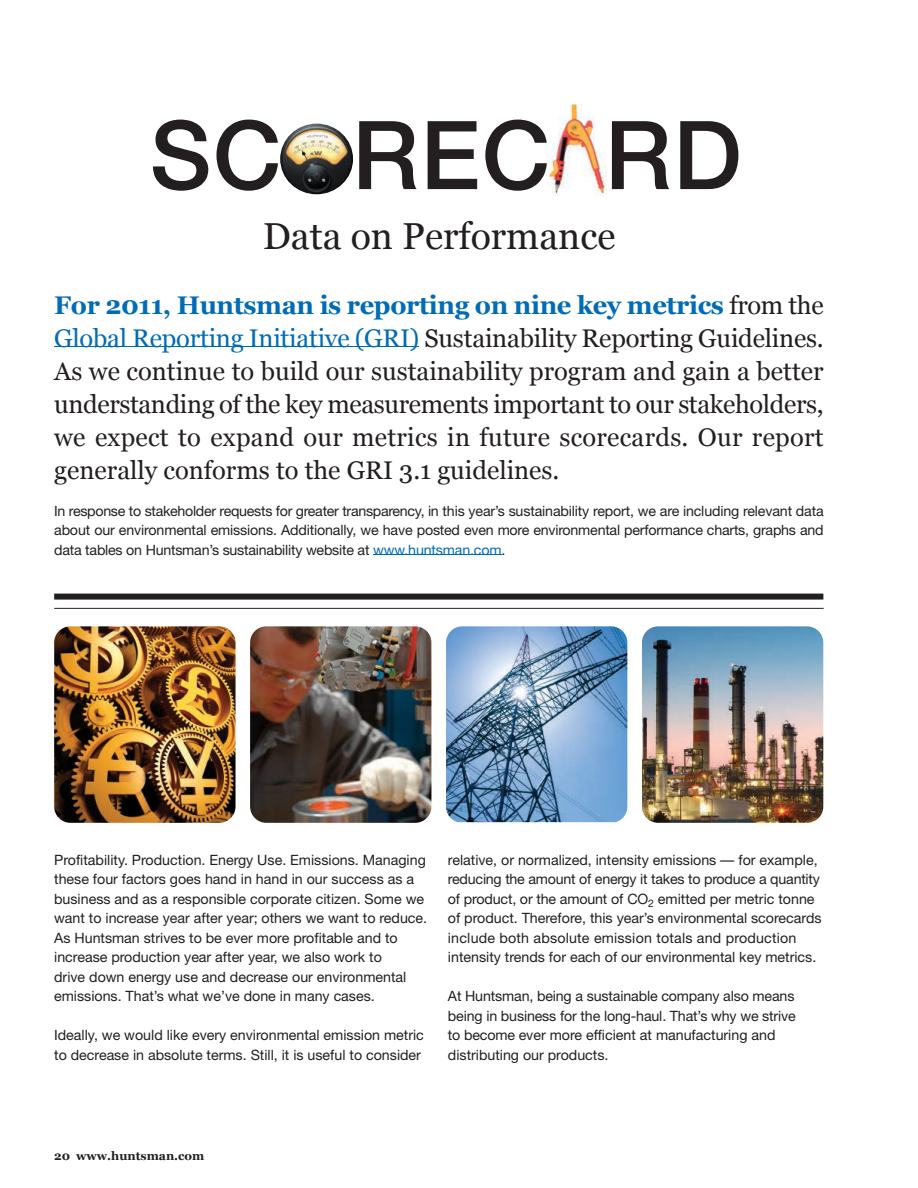
<style>
.page{position:relative;width:918px;height:1188px;background:#fff}
.page>*{position:absolute;margin:0;border:0;box-sizing:border-box;transform-origin:0 0}
.t1{font:500 95.1px "Helvetica Neue";letter-spacing:.015em;color:#231f20}
.t2{font:37.5px "Georgia";color:#231f20}
.t3{font:25.5px/33px "Georgia";color:#231f20;text-align:justify}
.t4{font:14.25px/19.5px "Helvetica Neue";color:#231f20}
.t5{font:700 12px "Georgia";color:#231f20}
.s1{font-weight:700;color:#006cb7}
.s2{color:#006cb7}
</style>
<div class="page">
<img style="left:280px;top:124px;width:73px;height:70px">
<img style="left:546px;top:104px;width:60px;height:92px">
<hr style="left:54px;top:608px;width:770px;height:1px;background:#231f20">
<div style="left:54px;top:594px;width:769px;height:6px;background:#231f20"></div>
<img style="left:54px;top:626px;width:182px;height:197px">
<img style="left:250px;top:626px;width:181px;height:197px">
<img style="left:446px;top:626px;width:181px;height:196px">
<img style="left:642px;top:626px;width:181px;height:197px">
<hr style="left:54px;top:347px;width:365px;height:1px;background:#006cb7">
<hr style="left:373px;top:555px;width:129px;height:1px;background:#006cb7">
<h1 class="t1" style="left:150px;top:98px;width:593px">SC REC RD</h1>
<h2 class="t2" style="left:263px;top:214px;width:354px">Data on Performance</h2>
<p class="t3" style="left:54px;top:289px;width:771px"><span class="s1">For 2011, Huntsman is reporting on nine key metrics</span> from the <span class="s2">Global Reporting Initiative (GRI)</span> Sustainability Reporting Guidelines.<br>As we continue to build our sustainability program and gain a better understanding of the key measurements important to our stakeholders, we expect to expand our metrics in future scorecards. Our report generally conforms to the GRI 3.1 guidelines.</p>
<p class="t4" style="left:54px;top:501px;width:771px;text-align:justify">In response to stakeholder requests for greater transparency, in this year’s sustainability report, we are including relevant data about our environmental emissions. Additionally, we have posted even more environmental performance charts, graphs and data tables on Huntsman’s sustainability website at <span class="s2">www.huntsman.com</span>.</p>
<p class="t4" style="left:54px;top:850px;width:375px">Profitability. Production. Energy Use. Emissions. Managing these four factors goes hand in hand in our success as a business and as a responsible corporate citizen. Some we want to increase year after year; others we want to reduce.<br>As Huntsman strives to be ever more profitable and to increase production year after year, we also work to<br>drive down energy use and decrease our environmental emissions. That’s what we’ve done in many cases.</p>
<p class="t4" style="left:54px;top:1025px;width:371px">Ideally, we would like every environmental emission metric to decrease in absolute terms. Still, it is useful to consider</p>
<p class="t4" style="left:448px;top:850px;width:375px">relative, or normalized, intensity emissions — for example, reducing the amount of energy it takes to produce a quantity of product, or the amount of CO<sub>2</sub> emitted per metric tonne of product. Therefore, this year’s environmental scorecards include both absolute emission totals and production intensity trends for each of our environmental key metrics.</p>
<p class="t4" style="left:448px;top:986px;width:349px">At Huntsman, being a sustainable company also means being in business for the long-haul. That’s why we strive to become ever more efficient at manufacturing and distributing our products.</p>
<p class="t5" style="left:54px;top:1148px;width:152px">20 www.huntsman.com</p>
</div>
